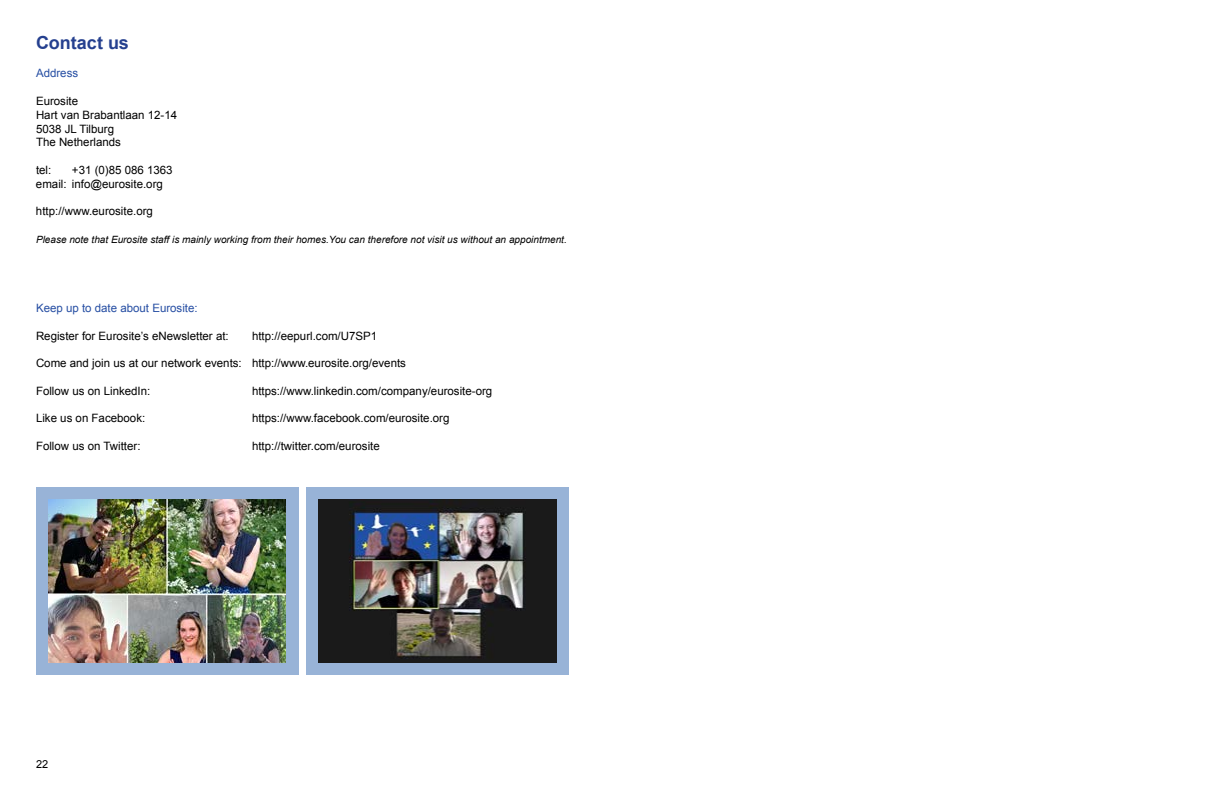
<style>
.page{position:relative;width:1224px;height:792px;background:#fff}
.page>*{position:absolute;margin:0;border:0;box-sizing:border-box;transform-origin:0 0}
.t1{font:700 18px "Arial";color:#25408f}
.t2{font:11.5px/13.8px "Arial";color:#000}
.t3{font:11.5px "Arial";color:#264ea3}
.t4{font:11px "Arial";color:#000}
.t5{font:italic 10px "Arial";color:#000}
</style>
<div class="page">
<div style="left:36px;top:487px;width:262px;height:188px;background:#98b3d7"></div>
<img style="left:48px;top:500px;width:238px;height:163px">
<div style="left:306px;top:487px;width:262px;height:188px;background:#98b3d7"></div>
<img style="left:318px;top:499px;width:238px;height:164px">
<h1 class="t1" style="left:36px;top:31px;width:95px">Contact us</h1>
<p class="t3" style="left:36px;top:66px;width:44px">Address</p>
<p class="t2" style="left:36px;top:94px;width:143px">Eurosite<br>Hart van Brabantlaan 12-14<br>5038 JL Tilburg<br>The Netherlands</p>
<p class="t2" style="left:36px;top:163px;width:17px">tel:</p>
<p class="t2" style="left:36px;top:163px;width:138px;text-indent:36px">+31 (0)85 086 1363 email: info@eurosite.org</p>
<p class="t2" style="left:36px;top:204px;width:118px">http://www.eurosite.org</p>
<p class="t5" style="left:36px;top:233px;width:532px">Please note that Eurosite staff is mainly working from their homes.You can therefore not visit us without an appointment.</p>
<p class="t3" style="left:36px;top:300px;width:163px">Keep up to date about Eurosite:</p>
<p class="t2" style="left:36px;top:329px;width:194px">Register for Eurosite’s eNewsletter at:</p>
<p class="t2" style="left:252px;top:329px;width:127px">http://eepurl.com/U7SP1</p>
<p class="t2" style="left:36px;top:356px;width:372px">Come and join us at our network events: http://www.eurosite.org/events</p>
<p class="t2" style="left:36px;top:384px;width:116px">Follow us on LinkedIn:</p>
<p class="t2" style="left:252px;top:384px;width:242px">https://www.linkedin.com/company/eurosite-org</p>
<p class="t2" style="left:36px;top:411px;width:111px">Like us on Facebook:</p>
<p class="t2" style="left:252px;top:411px;width:199px">https://www.facebook.com/eurosite.org</p>
<p class="t2" style="left:36px;top:439px;width:106px">Follow us on Twitter:</p>
<p class="t2" style="left:252px;top:439px;width:129px">http://twitter.com/eurosite</p>
<p class="t4" style="left:36px;top:757px;width:14px">22</p>
</div>
